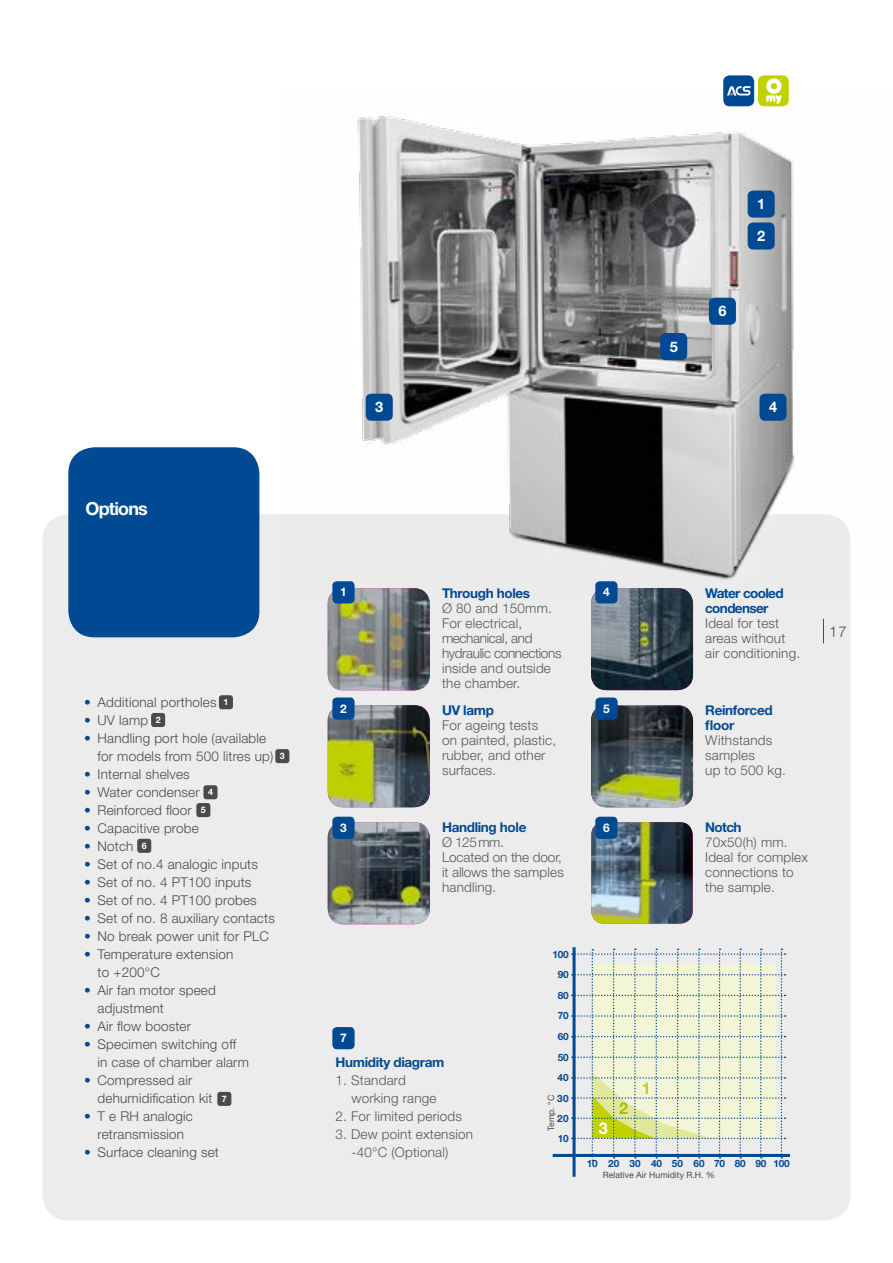
<style>
.page{position:relative;width:893px;height:1263px;background:#fff}
.page>*{position:absolute;margin:0;border:0;box-sizing:border-box;transform-origin:0 0}
.t1{font:700 18px "Helvetica Neue LT Std";letter-spacing:-.045em;color:#fff}
.t2{font:700 16.2px "Helvetica Neue LT Std";color:#fff}
.t3{font:700 16.2px "Helvetica Neue LT Std";color:#c2d100}
.t4{font:700 16.2px "Helvetica Neue LT Std";color:#c9d52f}
.t5{font:300 15px "Helvetica Neue LT Std";color:#4a4a49}
.t6{font:700 14.55px/32px "Helvetica Neue LT Std";color:#fff}
.t7{font:300 13.5px/18px "Helvetica Neue LT Std";letter-spacing:.015em;color:#4a4a49}
.t8{font:300 13.5px/15px "Helvetica Neue LT Std";letter-spacing:.015em;color:#575756}
.t9{font:700 13.5px/15px "Helvetica Neue LT Std";letter-spacing:-.025em;color:#004a93}
.t10{font:300 13.5px/15px "Helvetica Neue LT Std";letter-spacing:-.005em;color:#575756}
.t11{font:700 13.5px/15px "Helvetica Neue LT Std";letter-spacing:-.045em;color:#004a93}
.t12{font:700 12px "Helvetica Neue LT Std";color:#fff}
.t13{font:700 10.05px "Helvetica Neue LT Std";letter-spacing:-.025em;color:#004a93}
.t14{font:700 10.05px "Helvetica Neue LT Std";letter-spacing:-.005em;color:#004a93}
.t15{font:700 8.85px "Helvetica Neue LT Std";color:#fff}
.t16{font:8.7px "Helvetica Neue LT Std";color:#4a4a49}
.s1{color:#004a93}
</style>
<div class="page">
<div style="left:43px;top:514px;width:807px;height:706px;background:#edeced;border-radius:26px"></div>
<div style="left:68px;top:447px;width:191px;height:190px;background:#004a93;border-radius:26px"></div>
<img style="left:357px;top:90px;width:494px;height:505px">
<div style="left:366px;top:394px;width:27px;height:27px;background:#004a93;border-radius:5px"></div>
<div style="left:660px;top:333px;width:27px;height:27px;background:#004a93;border-radius:5px"></div>
<div style="left:748px;top:191px;width:27px;height:27px;background:#004a93;border-radius:5px"></div>
<div style="left:748px;top:222px;width:27px;height:28px;background:#004a93;border-radius:5px"></div>
<div style="left:759px;top:394px;width:27px;height:27px;background:#004a93;border-radius:5px"></div>
<div style="left:709px;top:298px;width:27px;height:27px;background:#004a93;border-radius:5px"></div>
<div style="left:219px;top:695px;width:14px;height:14px;background:#4a4a49;border-radius:3px"></div>
<div style="left:203px;top:785px;width:14px;height:14px;background:#4a4a49;border-radius:3px"></div>
<div style="left:196px;top:803px;width:14px;height:14px;background:#4a4a49;border-radius:3px"></div>
<div style="left:217px;top:1092px;width:14px;height:14px;background:#4a4a49;border-radius:3px"></div>
<div style="left:137px;top:839px;width:14px;height:14px;background:#4a4a49;border-radius:3px"></div>
<div style="left:151px;top:713px;width:14px;height:14px;background:#4a4a49;border-radius:3px"></div>
<div style="left:275px;top:749px;width:14px;height:14px;background:#4a4a49;border-radius:3px"></div>
<img style="left:328px;top:705px;width:102px;height:102px">
<img style="left:328px;top:822px;width:102px;height:102px">
<hr style="left:573px;top:947px;width:3px;height:230px;background:#004a93">
<hr style="left:553px;top:1154px;width:237px;height:3px;background:#004a93">
<svg style="left:572px;top:948px;width:214px;height:213px"></svg>
<img style="left:328px;top:588px;width:102px;height:102px">
<div style="left:332px;top:581px;width:23px;height:22px;background:#004a93;border-radius:4px"></div>
<div style="left:332px;top:697px;width:23px;height:23px;background:#004a93;border-radius:4px"></div>
<img style="left:591px;top:705px;width:102px;height:102px">
<div style="left:595px;top:697px;width:23px;height:23px;background:#004a93;border-radius:4px"></div>
<div style="left:332px;top:817px;width:23px;height:22px;background:#004a93;border-radius:4px"></div>
<div style="left:332px;top:1027px;width:23px;height:22px;background:#004a93;border-radius:4px"></div>
<img style="left:591px;top:588px;width:102px;height:102px">
<div style="left:595px;top:581px;width:22px;height:22px;background:#004a93;border-radius:4px"></div>
<img style="left:591px;top:822px;width:102px;height:102px">
<div style="left:595px;top:817px;width:22px;height:22px;background:#004a93;border-radius:4px"></div>
<svg style="left:823px;top:619px;width:1px;height:24px"></svg>
<div style="left:758px;top:75px;width:31px;height:31px;background:#c2d100;border-radius:6px"></div>
<svg style="left:766px;top:78px;width:16px;height:26px"></svg>
<div style="left:723px;top:75px;width:31px;height:31px;background:#004a93;border-radius:6px"></div>
<svg style="left:727px;top:86px;width:23px;height:10px"></svg>
<h1 class="t1" style="left:85px;top:497px;width:64px">Options</h1>
<p class="t7" style="left:84px;top:692px;width:134px"><span class="s1">•</span> Additional portholes</p>
<p class="t7" style="left:84px;top:710px;width:66px"><span class="s1">•</span> UV lamp</p>
<p class="t7" style="left:97px;top:728px;width:177px;text-indent:-14px"><span class="s1">•</span> Handling port hole (available for models from 500 litres up)</p>
<p class="t7" style="left:84px;top:764px;width:107px"><span class="s1">•</span> Internal shelves</p>
<p class="t7" style="left:84px;top:782px;width:117px"><span class="s1">•</span> Water condenser</p>
<p class="t7" style="left:84px;top:800px;width:109px"><span class="s1">•</span> Reinforced floor</p>
<p class="t7" style="left:84px;top:818px;width:116px"><span class="s1">•</span> Capacitive probe</p>
<p class="t7" style="left:84px;top:836px;width:51px"><span class="s1">•</span> Notch</p>
<p class="t7" style="left:84px;top:854px;width:175px"><span class="s1">•</span> Set of no.4 analogic inputs</p>
<p class="t7" style="left:84px;top:872px;width:169px"><span class="s1">•</span> Set of no. 4 PT100 inputs</p>
<p class="t7" style="left:84px;top:890px;width:174px"><span class="s1">•</span> Set of no. 4 PT100 probes</p>
<p class="t7" style="left:84px;top:908px;width:192px"><span class="s1">•</span> Set of no. 8 auxiliary contacts</p>
<p class="t7" style="left:84px;top:926px;width:187px"><span class="s1">•</span> No break power unit for PLC</p>
<p class="t7" style="left:97px;top:944px;width:137px;text-indent:-13px"><span class="s1">•</span> Temperature extension to +200°C</p>
<p class="t7" style="left:97px;top:980px;width:120px;text-indent:-14px"><span class="s1">•</span> Air fan motor speed adjustment</p>
<p class="t7" style="left:84px;top:1016px;width:109px"><span class="s1">•</span> Air flow booster</p>
<p class="t7" style="left:97px;top:1034px;width:153px;text-indent:-14px"><span class="s1">•</span> Specimen switching off in case of chamber alarm</p>
<p class="t7" style="left:97px;top:1070px;width:117px;text-indent:-14px"><span class="s1">•</span> Compressed air dehumidification kit</p>
<p class="t7" style="left:84px;top:1106px;width:110px;text-align:center"><span class="s1">•</span> T e RH analogic retransmission</p>
<p class="t7" style="left:84px;top:1142px;width:136px"><span class="s1">•</span> Surface cleaning set</p>
<p class="t15" style="left:223px;top:697px;width:6px">1</p>
<p class="t15" style="left:156px;top:714px;width:6px">2</p>
<p class="t15" style="left:280px;top:750px;width:6px">3</p>
<p class="t15" style="left:208px;top:787px;width:6px">4</p>
<p class="t15" style="left:201px;top:804px;width:6px">5</p>
<p class="t15" style="left:142px;top:840px;width:6px">6</p>
<p class="t15" style="left:222px;top:1093px;width:6px">7</p>
<p class="t6" style="left:375px;top:391px;width:10px">3</p>
<p class="t6" style="left:670px;top:330px;width:10px">5</p>
<p class="t6" style="left:718px;top:295px;width:10px">6</p>
<p class="t6" style="left:757px;top:188px;width:10px">1<br>2</p>
<p class="t6" style="left:769px;top:391px;width:10px">4</p>
<p class="t12" style="left:340px;top:585px;width:8px">1</p>
<p class="t9" style="left:442px;top:585px;width:90px">Through holes</p>
<p class="t8" style="left:442px;top:600px;width:121px">Ø 80 and 150mm.<br>For electrical, mechanical, and hydraulic connections inside and outside the chamber.</p>
<p class="t12" style="left:603px;top:585px;width:8px">4</p>
<p class="t11" style="left:705px;top:585px;width:80px">Water cooled condenser</p>
<p class="t8" style="left:705px;top:615px;width:97px">Ideal for test areas without air conditioning.</p>
<p class="t12" style="left:340px;top:701px;width:8px">2</p>
<p class="t9" style="left:705px;top:702px;width:69px">Reinforced floor</p>
<p class="t8" style="left:705px;top:732px;width:82px">Withstands samples<br>up to 500 kg.</p>
<p class="t12" style="left:603px;top:701px;width:8px">5</p>
<p class="t9" style="left:442px;top:702px;width:53px">UV lamp</p>
<p class="t8" style="left:442px;top:717px;width:116px">For ageing tests on painted, plastic, rubber, and other surfaces.</p>
<p class="t12" style="left:340px;top:820px;width:8px">3</p>
<p class="t9" style="left:442px;top:819px;width:86px">Handling hole</p>
<p class="t10" style="left:442px;top:834px;width:123px">Ø 125 mm.<br>Located on the door, it allows the samples handling.</p>
<p class="t12" style="left:603px;top:820px;width:8px">6</p>
<p class="t9" style="left:705px;top:819px;width:38px">Notch</p>
<p class="t8" style="left:705px;top:834px;width:104px">70x50(h) mm.<br>Ideal for complex connections to the sample.</p>
<p class="t12" style="left:340px;top:1030px;width:8px">7</p>
<p class="t9" style="left:335px;top:1054px;width:110px">Humidity diagram</p>
<p class="t8" style="left:352px;top:1070px;width:86px;line-height:18px;text-indent:-16px">1. Standard working range</p>
<p class="t8" style="left:335px;top:1108px;width:128px">2. For limited periods</p>
<p class="t8" style="left:352px;top:1124px;width:123px;line-height:18px;text-indent:-16px">3. Dew point extension -40°C (Optional)</p>
<p class="t13" style="left:552px;top:948px;width:18px">100</p>
<p class="t13" style="left:558px;top:968px;width:12px">90</p>
<p class="t13" style="left:558px;top:989px;width:12px">80</p>
<p class="t13" style="left:558px;top:1010px;width:12px">70</p>
<p class="t13" style="left:558px;top:1030px;width:12px">60</p>
<p class="t13" style="left:558px;top:1051px;width:12px">50</p>
<p class="t13" style="left:557px;top:1071px;width:13px">40</p>
<p class="t13" style="left:557px;top:1092px;width:13px">30</p>
<p class="t16" style="left:546px;top:1131px;width:38px;rotate:-90deg">Temp. °C</p>
<p class="t13" style="left:557px;top:1112px;width:13px">20</p>
<p class="t13" style="left:558px;top:1132px;width:12px">10</p>
<p class="t2" style="left:599px;top:1118px;width:10px">3</p>
<p class="t3" style="left:619px;top:1098px;width:10px">2</p>
<p class="t4" style="left:641px;top:1078px;width:10px">1</p>
<p class="t14" style="left:587px;top:1157px;width:119px">10 20 30 40 50 60</p>
<p class="t13" style="left:714px;top:1157px;width:77px">70 80 90 100</p>
<p class="t16" style="left:603px;top:1170px;width:113px">Relative Air Humidity R.H. %</p>
<p class="t5" style="left:829px;top:623px;width:19px">17</p>
</div>
